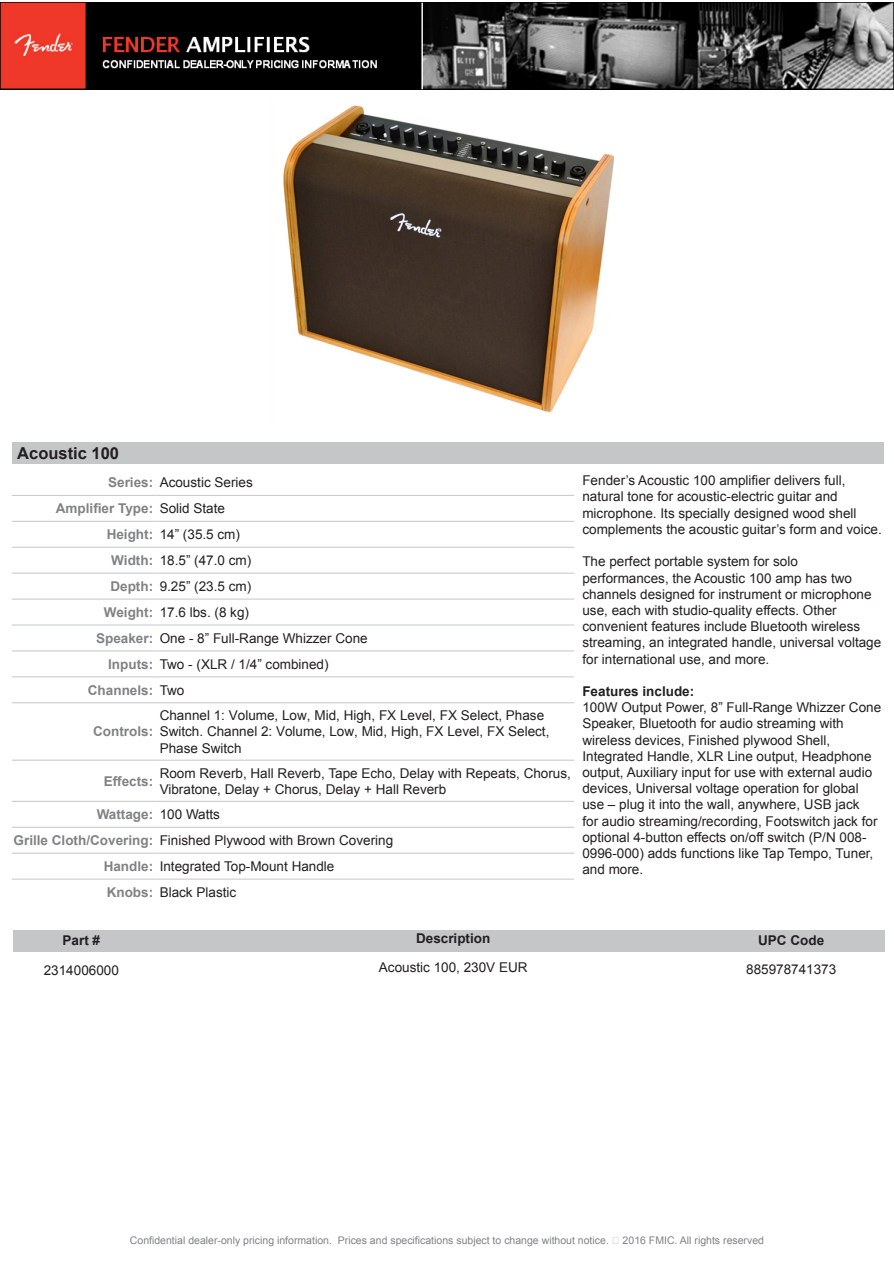
<style>
.page{position:relative;width:894px;height:1263px;background:#fff}
.page>*{position:absolute;margin:0;border:0;box-sizing:border-box;transform-origin:0 0}
.t1{font:700 16.5px "Arial";color:#231f20}
.Table_Value{font:13.5px/16.2px "Arial";color:#231f20}
.t2{font:700 13.5px "Arial";color:#808285}
.Table_Header{font:700 13.5px "Arial";color:#231f20}
.Disclaimer{font:10.5px "Arial";color:#808285}
.s1{font-weight:700;color:#808285}
.s2{font-weight:400;color:#231f20}
.s3{font-weight:700}
</style>
<div class="page">
<div style="left:13px;top:929px;width:871px;height:22px;background:#c5c6c8"></div>
<img style="left:0;top:2px;width:893px;height:87px">
<img style="left:283px;top:105px;width:332px;height:308px">
<hr style="left:12px;top:495px;width:144px;height:1px;background:#c5c6c8">
<hr style="left:156px;top:495px;width:418px;height:1px;background:#c5c6c8">
<hr style="left:12px;top:521px;width:144px;height:1px;background:#c5c6c8">
<hr style="left:156px;top:521px;width:418px;height:1px;background:#c5c6c8">
<hr style="left:12px;top:547px;width:144px;height:1px;background:#c5c6c8">
<hr style="left:156px;top:547px;width:418px;height:1px;background:#c5c6c8">
<hr style="left:12px;top:573px;width:144px;height:1px;background:#c5c6c8">
<hr style="left:156px;top:573px;width:418px;height:1px;background:#c5c6c8">
<hr style="left:12px;top:598px;width:144px;height:1px;background:#c5c6c8">
<hr style="left:156px;top:598px;width:418px;height:1px;background:#c5c6c8">
<hr style="left:12px;top:624px;width:144px;height:1px;background:#c5c6c8">
<hr style="left:156px;top:624px;width:418px;height:1px;background:#c5c6c8">
<hr style="left:12px;top:650px;width:144px;height:1px;background:#c5c6c8">
<hr style="left:156px;top:650px;width:418px;height:1px;background:#c5c6c8">
<hr style="left:12px;top:676px;width:144px;height:1px;background:#c5c6c8">
<hr style="left:156px;top:676px;width:418px;height:1px;background:#c5c6c8">
<hr style="left:12px;top:702px;width:144px;height:1px;background:#c5c6c8">
<hr style="left:156px;top:702px;width:418px;height:1px;background:#c5c6c8">
<hr style="left:12px;top:760px;width:144px;height:1px;background:#c5c6c8">
<hr style="left:156px;top:760px;width:418px;height:1px;background:#c5c6c8">
<hr style="left:12px;top:801px;width:144px;height:1px;background:#c5c6c8">
<hr style="left:156px;top:801px;width:418px;height:1px;background:#c5c6c8">
<hr style="left:12px;top:827px;width:144px;height:1px;background:#c5c6c8">
<hr style="left:156px;top:827px;width:418px;height:1px;background:#c5c6c8">
<hr style="left:12px;top:853px;width:144px;height:1px;background:#c5c6c8">
<hr style="left:156px;top:853px;width:418px;height:1px;background:#c5c6c8">
<hr style="left:12px;top:878px;width:144px;height:1px;background:#c5c6c8">
<hr style="left:156px;top:878px;width:418px;height:1px;background:#c5c6c8">
<div style="left:12px;top:442px;width:870px;height:22px;background:#c5c6c8"></div>
<p class="t1" style="left:17px;top:442px;width:103px">Acoustic 100</p>
<p class="Table_Value" style="left:108px;top:474px;width:146px"><span class="s1">Series:</span> Acoustic Series</p>
<p class="t2" style="left:56px;top:499px;width:171px">Amplifier Type: <span class="s2">Solid State</span></p>
<p class="Table_Value" style="left:107px;top:526px;width:135px"><span class="s1">Height:</span> 14” (35.5 cm)</p>
<p class="Table_Value" style="left:111px;top:552px;width:141px"><span class="s1">Width:</span> 18.5” (47.0 cm)</p>
<p class="Table_Value" style="left:110px;top:578px;width:142px"><span class="s1">Depth:</span> 9.25” (23.5 cm)</p>
<p class="Table_Value" style="left:104px;top:604px;width:147px"><span class="s1">Weight:</span> 17.6 lbs. (8 kg)</p>
<p class="Table_Value" style="left:96px;top:630px;width:273px"><span class="s1">Speaker:</span> One - 8” Full-Range Whizzer Cone</p>
<p class="Table_Value" style="left:108px;top:656px;width:222px"><span class="s1">Inputs:</span> Two - (XLR / 1/4” combined)</p>
<p class="t2" style="left:88px;top:681px;width:98px">Channels: <span class="s2">Two</span></p>
<p class="t2" style="left:93px;top:722px;width:61px">Controls:</p>
<p class="Table_Value" style="left:160px;top:707px;width:391px">Channel 1: Volume, Low, Mid, High, FX Level, FX Select, Phase<br>Switch. Channel 2: Volume, Low, Mid, High, FX Level, FX Select,<br>Phase Switch</p>
<p class="t2" style="left:104px;top:772px;width:51px">Effects:</p>
<p class="Table_Value" style="left:160px;top:765px;width:412px">Room Reverb, Hall Reverb, Tape Echo, Delay with Repeats, Chorus,<br>Vibratone, Delay + Chorus, Delay + Hall Reverb</p>
<p class="t2" style="left:97px;top:805px;width:125px">Wattage: <span class="s2">100 Watts</span></p>
<p class="Table_Value" style="left:14px;top:832px;width:381px"><span class="s1">Grille Cloth/Covering:</span> Finished Plywood with Brown Covering</p>
<p class="Table_Value" style="left:104px;top:858px;width:232px"><span class="s1">Handle:</span> Integrated Top-Mount Handle</p>
<p class="Table_Value" style="left:107px;top:884px;width:131px"><span class="s1">Knobs:</span> Black Plastic</p>
<p class="Table_Value" style="left:582px;top:472px;width:301px">Fender’s Acoustic 100 amplifier delivers full, natural tone for acoustic-electric guitar and microphone. Its specially designed wood shell complements the acoustic guitar’s form and voice.</p>
<p class="Table_Value" style="left:582px;top:553px;width:300px">The perfect portable system for solo performances, the Acoustic 100 amp has two channels designed for instrument or microphone use, each with studio-quality effects. Other convenient features include Bluetooth wireless streaming, an integrated handle, universal voltage for international use, and more.</p>
<p class="Table_Value" style="left:582px;top:683px;width:300px"><span class="s3">Features include:<br></span>100W Output Power, 8” Full-Range Whizzer Cone Speaker, Bluetooth for audio streaming with wireless devices, Finished plywood Shell, Integrated Handle, XLR Line output, Headphone output, Auxiliary input for use with external audio devices, Universal voltage operation for global use – plug it into the wall, anywhere, USB jack<br>for audio streaming/recording, Footswitch jack for optional 4-button effects on/off switch (P/N 008- 0996-000) adds functions like Tap Tempo, Tuner, and more.</p>
<p class="Table_Header" style="left:63px;top:931px;width:39px">Part #</p>
<p class="Table_Header" style="left:416px;top:929px;width:76px">Description</p>
<p class="Table_Header" style="left:758px;top:931px;width:68px">UPC Code</p>
<p class="Table_Value" style="left:44px;top:962px;width:77px">2314006000</p>
<p class="Table_Value" style="left:379px;top:959px;width:150px">Acoustic 100, 230V EUR</p>
<p class="Table_Value" style="left:745px;top:961px;width:92px">885978741373</p>
<p class="Disclaimer" style="left:130px;top:1233px;width:480px">Confidential dealer-only pricing information. Prices and specifications subject to change without notice.</p>
<p class="Disclaimer" style="left:622px;top:1233px;width:143px">2016 FMIC. All rights reserved</p>
</div>
